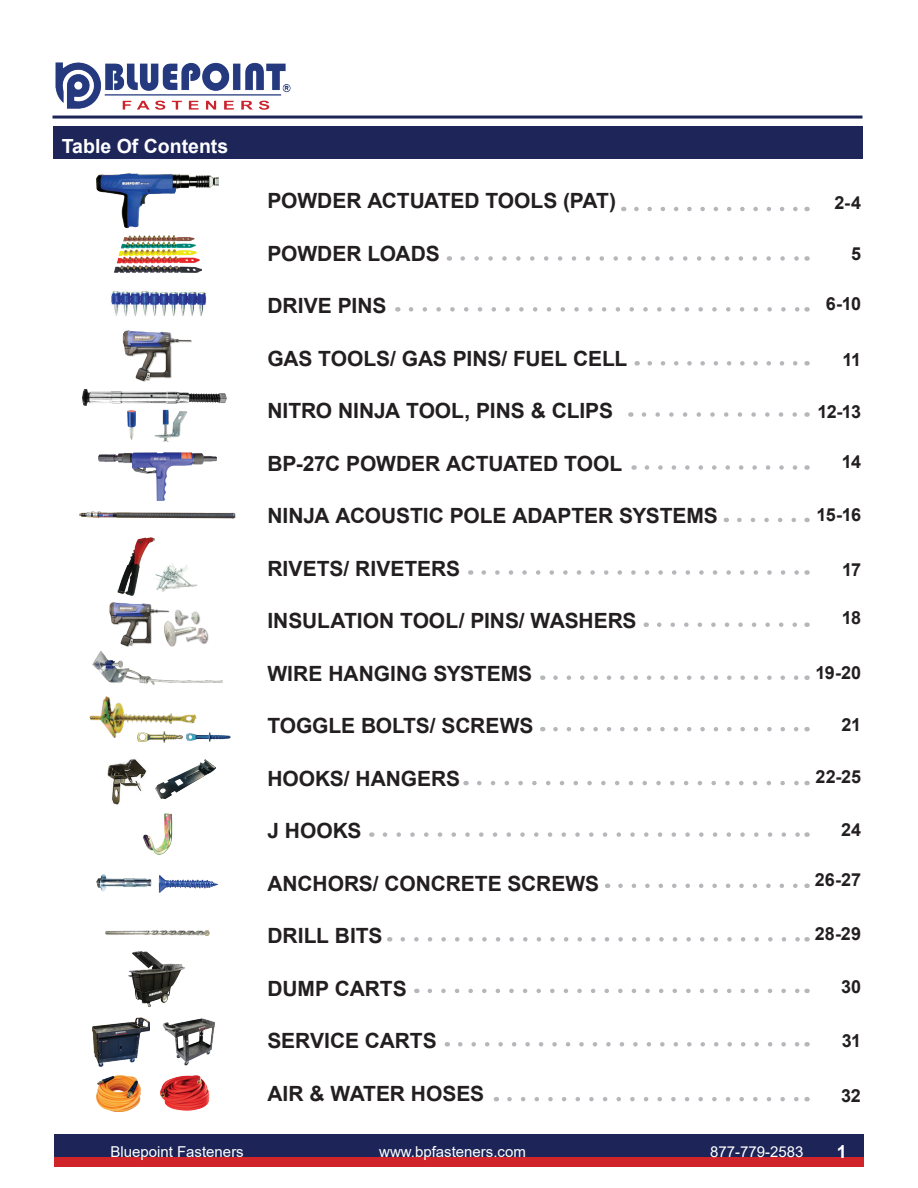
<style>
.page{position:relative;width:918px;height:1188px;background:#fff}
.page>*{position:absolute;margin:0;border:0;box-sizing:border-box;transform-origin:0 0}
.t1{font:700 21px "Arial";letter-spacing:-.005em;color:#231f20}
.t2{font:700 19.5px "Arial";color:#fff}
.t3{font:700 18px "Arial";letter-spacing:-.03em;color:#231f20}
.t4{font:700 18px "Arial";color:#fff}
.t5{font:15px "Arial";color:#fff}
</style>
<div class="page">
<div style="left:54px;top:1134px;width:810px;height:24px;background:#1d2558"></div>
<div style="left:54px;top:1157px;width:810px;height:10px;background:#d1232a"></div>
<hr style="left:52px;top:116px;width:810px;height:3px;background:#1d2558">
<img style="left:55px;top:62px;width:236px;height:48px">
<div style="left:53px;top:126px;width:809px;height:33px;background:#1d2559"></div>
<svg style="left:479px;top:781px;width:320px;height:4px"></svg>
<svg style="left:636px;top:207px;width:162px;height:4px"></svg>
<svg style="left:463px;top:256px;width:336px;height:5px"></svg>
<svg style="left:411px;top:307px;width:389px;height:5px"></svg>
<svg style="left:650px;top:361px;width:148px;height:5px"></svg>
<svg style="left:644px;top:412px;width:153px;height:5px"></svg>
<svg style="left:739px;top:518px;width:57px;height:4px"></svg>
<svg style="left:484px;top:570px;width:315px;height:5px"></svg>
<svg style="left:659px;top:622px;width:138px;height:5px"></svg>
<svg style="left:555px;top:727px;width:244px;height:4px"></svg>
<svg style="left:555px;top:675px;width:244px;height:5px"></svg>
<svg style="left:385px;top:832px;width:415px;height:5px"></svg>
<svg style="left:620px;top:884px;width:178px;height:4px"></svg>
<svg style="left:403px;top:937px;width:397px;height:5px"></svg>
<svg style="left:430px;top:989px;width:370px;height:4px"></svg>
<svg style="left:460px;top:1042px;width:340px;height:5px"></svg>
<svg style="left:509px;top:1097px;width:290px;height:4px"></svg>
<svg style="left:647px;top:465px;width:151px;height:5px"></svg>
<img style="left:92px;top:651px;width:131px;height:32px">
<img style="left:122px;top:330px;width:70px;height:52px">
<img style="left:117px;top:538px;width:37px;height:57px">
<img style="left:153px;top:562px;width:44px;height:30px">
<img style="left:143px;top:813px;width:30px;height:42px">
<img style="left:106px;top:930px;width:104px;height:6px">
<img style="left:111px;top:291px;width:96px;height:26px">
<img style="left:97px;top:874px;width:54px;height:18px">
<img style="left:158px;top:875px;width:60px;height:18px">
<img style="left:89px;top:671px;width:109px;height:72px">
<img style="left:138px;top:731px;width:45px;height:11px">
<img style="left:186px;top:732px;width:45px;height:10px">
<img style="left:107px;top:759px;width:40px;height:45px">
<img style="left:156px;top:759px;width:59px;height:40px">
<img style="left:109px;top:602px;width:55px;height:45px">
<div style="left:164px;top:609px;width:45px;height:38px;background:#231f20;opacity:.75"></div>
<img style="left:165px;top:622px;width:32px;height:23px">
<img style="left:185px;top:627px;width:23px;height:19px">
<img style="left:171px;top:609px;width:21px;height:19px">
<svg style="left:189px;top:611px;width:12px;height:13px"></svg>
<img style="left:99px;top:453px;width:118px;height:48px">
<img style="left:93px;top:1018px;width:56px;height:49px">
<img style="left:163px;top:1018px;width:52px;height:48px">
<img style="left:129px;top:951px;width:55px;height:55px">
<img style="left:96px;top:1075px;width:44px;height:36px">
<img style="left:160px;top:1075px;width:50px;height:36px">
<img style="left:80px;top:512px;width:156px;height:6px">
<img style="left:97px;top:174px;width:122px;height:53px">
<img style="left:114px;top:236px;width:88px;height:37px">
<img style="left:128px;top:410px;width:8px;height:30px">
<img style="left:154px;top:409px;width:34px;height:33px">
<img style="left:83px;top:389px;width:144px;height:16px">
<p class="t2" style="left:62px;top:132px;width:168px">Table Of Contents</p>
<p class="t1" style="left:267px;top:186px;width:350px">POWDER ACTUATED TOOLS (PAT)</p>
<p class="t1" style="left:267px;top:239px;width:174px">POWDER LOADS</p>
<p class="t1" style="left:267px;top:291px;width:121px">DRIVE PINS</p>
<p class="t1" style="left:267px;top:344px;width:362px">GAS TOOLS/ GAS PINS/ FUEL CELL</p>
<p class="t1" style="left:267px;top:396px;width:347px">NITRO NINJA TOOL, PINS &amp; CLIPS</p>
<p class="t1" style="left:267px;top:449px;width:356px">BP-27C POWDER ACTUATED TOOL</p>
<p class="t1" style="left:267px;top:501px;width:452px">NINJA ACOUSTIC POLE ADAPTER SYSTEMS</p>
<p class="t1" style="left:267px;top:554px;width:194px">RIVETS/ RIVETERS</p>
<p class="t1" style="left:267px;top:606px;width:371px">INSULATION TOOL/ PINS/ WASHERS</p>
<p class="t1" style="left:267px;top:659px;width:266px">WIRE HANGING SYSTEMS</p>
<p class="t1" style="left:267px;top:711px;width:267px">TOGGLE BOLTS/ SCREWS</p>
<p class="t1" style="left:267px;top:764px;width:194px">HOOKS/ HANGERS</p>
<p class="t1" style="left:267px;top:816px;width:95px">J HOOKS</p>
<p class="t1" style="left:267px;top:869px;width:333px">ANCHORS/ CONCRETE SCREWS</p>
<p class="t1" style="left:267px;top:921px;width:117px">DRILL BITS</p>
<p class="t1" style="left:267px;top:974px;width:141px">DUMP CARTS</p>
<p class="t1" style="left:267px;top:1026px;width:171px">SERVICE CARTS</p>
<p class="t1" style="left:267px;top:1079px;width:218px">AIR &amp; WATER HOSES</p>
<p class="t3" style="left:834px;top:190px;width:28px">2-4</p>
<p class="t3" style="left:851px;top:241px;width:12px">5</p>
<p class="t3" style="left:826px;top:291px;width:37px">6-10</p>
<p class="t3" style="left:843px;top:347px;width:20px">11</p>
<p class="t3" style="left:818px;top:399px;width:45px">12-13</p>
<p class="t3" style="left:842px;top:449px;width:21px">14</p>
<p class="t3" style="left:817px;top:502px;width:46px">15-16</p>
<p class="t3" style="left:842px;top:557px;width:20px">17</p>
<p class="t3" style="left:842px;top:605px;width:21px">18</p>
<p class="t3" style="left:815px;top:660px;width:47px">19-20</p>
<p class="t3" style="left:842px;top:712px;width:21px">21</p>
<p class="t3" style="left:816px;top:764px;width:47px">22-25</p>
<p class="t3" style="left:841px;top:817px;width:22px">24</p>
<p class="t3" style="left:815px;top:867px;width:48px">26-27</p>
<p class="t3" style="left:815px;top:921px;width:48px">28-29</p>
<p class="t3" style="left:841px;top:974px;width:22px">30</p>
<p class="t3" style="left:842px;top:1028px;width:21px">31</p>
<p class="t3" style="left:841px;top:1083px;width:21px">32</p>
<p class="t5" style="left:110px;top:1141px;width:135px">Bluepoint Fasteners</p>
<p class="t5" style="left:379px;top:1141px;width:148px">www.bpfasteners.com</p>
<p class="t5" style="left:710px;top:1142px;width:95px">877-779-2583</p>
<p class="t4" style="left:837px;top:1139px;width:12px">1</p>
</div>
